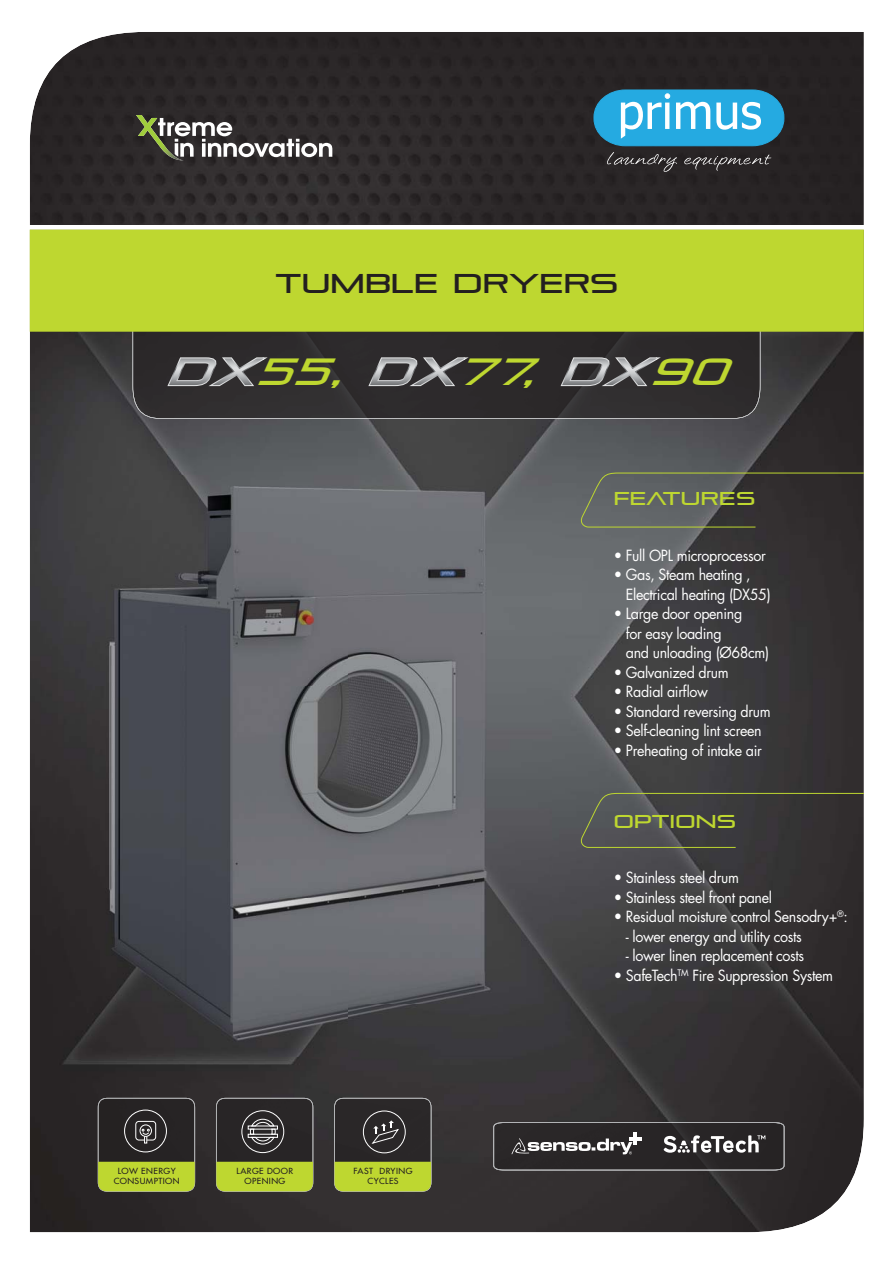
<style>
.page{position:relative;width:893px;height:1263px;background:#fff}
.page>*{position:absolute;margin:0;border:0;box-sizing:border-box;transform-origin:0 0}
.t1{font:italic 37.8px "Pirulen";color:#bed730;scale:1.08 1}
.t2{font:27px "Pirulen";letter-spacing:.01em;color:#231f20;scale:1.05 1}
.t3{font:18.6px "Pirulen";letter-spacing:.02em;color:#bed730;scale:1.05 1}
.t4{font:15px/19.5px "Futura CE";letter-spacing:-.025em;color:#fff;scale:.95 1}
.t5{font:8.25px/9.9px "Futura CE";letter-spacing:.05em;color:#231f20;text-align:center;scale:1.05 1}
</style>
<div class="page">
<img style="left:30px;top:332px;width:834px;height:900px">
<img style="left:30px;top:32px;width:834px;height:193px">
<svg style="left:594px;top:90px;width:190px;height:56px"></svg>
<svg style="left:607px;top:152px;width:164px;height:20px"></svg>
<svg style="left:578px;top:472px;width:286px;height:56px"></svg>
<svg style="left:578px;top:793px;width:286px;height:55px"></svg>
<img style="left:136px;top:115px;width:48px;height:46px">
<svg style="left:158px;top:118px;width:174px;height:39px"></svg>
<div style="left:133px;top:332px;width:627px;height:87px;background:#2d2a2c"></div>
<svg style="left:166px;top:355px;width:106px;height:33px"></svg>
<svg style="left:367px;top:355px;width:105px;height:33px"></svg>
<svg style="left:559px;top:355px;width:106px;height:33px"></svg>
<div style="left:30px;top:230px;width:834px;height:102px;background:#bed730"></div>
<img style="left:334px;top:1098px;width:97px;height:94px">
<div style="left:334px;top:1162px;width:97px;height:29px;background:#bed730"></div>
<div style="left:363px;top:1110px;width:43px;height:43px;border:1px solid #fff;border-radius:50%"></div>
<svg style="left:371px;top:1120px;width:29px;height:24px"></svg>
<img style="left:216px;top:1098px;width:97px;height:94px">
<div style="left:216px;top:1162px;width:97px;height:29px;background:#bed730"></div>
<svg style="left:241px;top:1110px;width:43px;height:43px"></svg>
<img style="left:98px;top:1098px;width:97px;height:94px">
<div style="left:98px;top:1162px;width:97px;height:29px;background:#bed730"></div>
<div style="left:124px;top:1110px;width:43px;height:42px;border:1px solid #fff;border-radius:50%"></div>
<div style="left:135px;top:1121px;width:21px;height:19px;border:1px solid #fff;border-radius:3px"></div>
<div style="left:140px;top:1124px;width:12px;height:13px;border:1px solid #fff;border-radius:50%"></div>
<svg style="left:142px;top:1129px;width:8px;height:14px"></svg>
<img style="left:493px;top:1122px;width:291px;height:48px">
<svg style="left:507px;top:1133px;width:125px;height:25px"></svg>
<svg style="left:629px;top:1136px;width:13px;height:4px"></svg>
<hr style="left:633px;top:1132px;width:4px;height:13px;background:#fff">
<svg style="left:664px;top:1135px;width:101px;height:18px"></svg>
<img style="left:95px;top:476px;width:456px;height:581px">
<h2 class="t2" style="left:275px;top:271px;width:328px">TUMBLE DRYERS</h2>
<h1 class="t1" style="left:256px;top:353px;width:96px">55,</h1>
<h1 class="t1" style="left:457px;top:353px;width:87px">77,</h1>
<h1 class="t1" style="left:649px;top:353px;width:88px">90</h1>
<p class="t3" style="left:614px;top:490px;width:136px">FEATURES</p>
<p class="t4" style="left:614px;top:547px;width:162px">• Full OPL microprocessor</p>
<p class="t4" style="left:626px;top:566px;width:154px;text-indent:-12px">• Gas, Steam heating ,<br>Electrical heating (DX55)</p>
<p class="t4" style="left:626px;top:605px;width:152px;text-indent:-12px">• Large door opening<br>for easy loading<br>and unloading (Ø68cm)</p>
<p class="t4" style="left:614px;top:664px;width:123px">• Galvanized drum</p>
<p class="t4" style="left:614px;top:683px;width:101px">• Radial airflow</p>
<p class="t4" style="left:614px;top:703px;width:167px">• Standard reversing drum</p>
<p class="t4" style="left:614px;top:722px;width:157px">• Self-cleaning lint screen</p>
<p class="t4" style="left:614px;top:742px;width:157px">• Preheating of intake air</p>
<p class="t3" style="left:614px;top:812px;width:118px">OPTIONS</p>
<p class="t4" style="left:614px;top:869px;width:133px">• Stainless steel drum</p>
<p class="t4" style="left:614px;top:889px;width:168px">• Stainless steel front panel</p>
<p class="t4" style="left:614px;top:908px;width:248px">• Residual moisture control Sensodry+<sup>®</sup>:</p>
<p class="t4" style="left:626px;top:928px;width:187px">- lower energy and utility costs</p>
<p class="t4" style="left:626px;top:947px;width:189px">- lower linen replacement costs</p>
<p class="t4" style="left:614px;top:967px;width:232px">• SafeTech<sup>TM</sup> Fire Suppression System</p>
<p class="t5" style="left:114px;top:1167px;width:64px">LOW ENERGY<br>CONSUMPTION</p>
<p class="t5" style="left:237px;top:1167px;width:55px">LARGE DOOR<br>OPENING</p>
<p class="t5" style="left:354px;top:1167px;width:58px">FAST DRYING<br>CYCLES</p>
</div>
